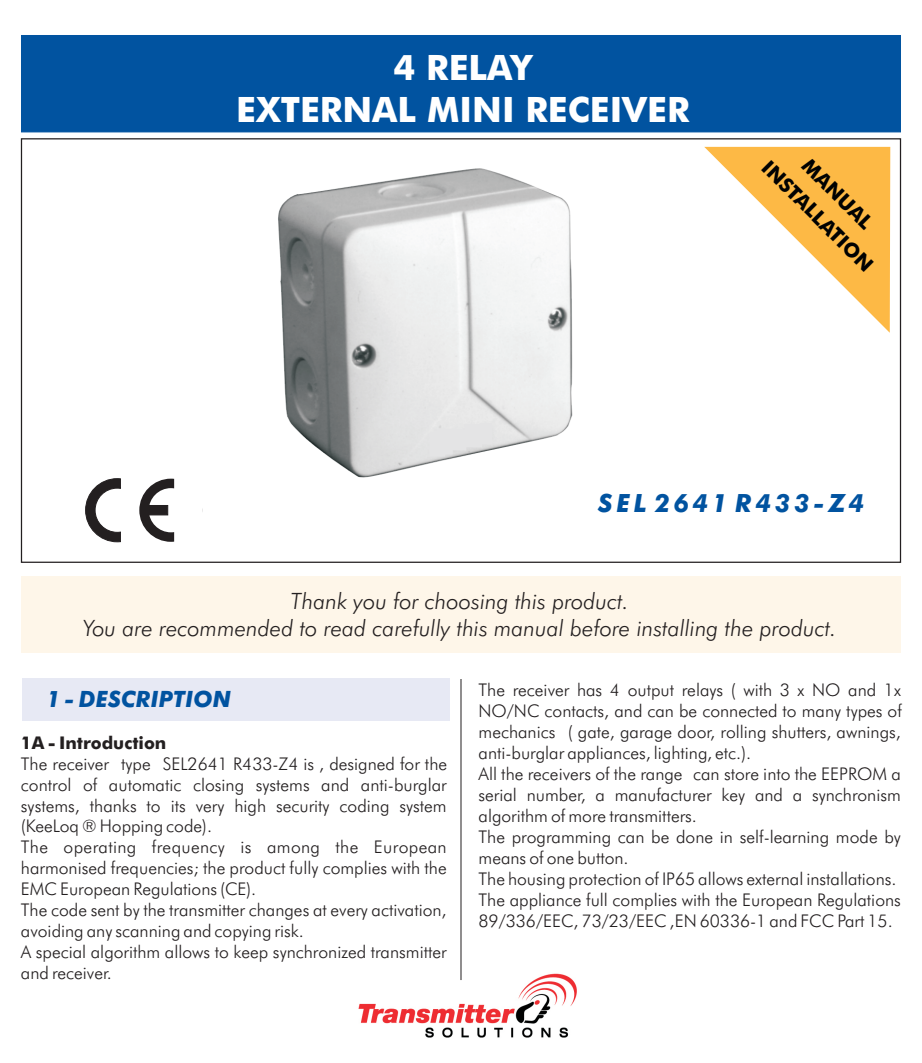
<style>
.page{position:relative;width:922px;height:1063px;background:#fff}
.page>*{position:absolute;margin:0;border:0;box-sizing:border-box;transform-origin:0 0}
.t1{font:500 35px/42px "Futura BT";color:#fff;text-align:center}
.t2{font:italic 500 25.25px "Futura BT";letter-spacing:.155em;color:#0153a0}
.t3{font:italic 300 22.5px/27px "Futura BT";color:#231f20;text-align:center}
.t4{font:italic 500 22.5px "Futura BT";color:#0153a0}
.t5{font:500 20px/29.8px "Futura BT";color:#010202;text-align:center}
.t6{font:300 17.5px/21px "Futura BT";color:#231f20}
.t7{font:500 17.5px "Futura BT";color:#231f20}
</style>
<div class="page">
<img style="left:358px;top:972px;width:219px;height:66px">
<div style="left:22px;top:678px;width:427px;height:42px;background:#e7e9f4"></div>
<div style="left:21px;top:35px;width:879px;height:97px;background:#0153a0"></div>
<svg style="left:704px;top:147px;width:186px;height:186px"></svg>
<svg style="left:85px;top:478px;width:90px;height:64px"></svg>
<div style="left:21px;top:577px;width:879px;height:76px;background:#fef6e9"></div>
<hr style="left:460px;top:679px;width:1px;height:301px;background:#231f20">
<img style="left:278px;top:168px;width:295px;height:310px">
<h1 class="t1" style="left:236px;top:50px;width:454px">4 RELAY<br>EXTERNAL MINI RECEIVER</h1>
<p class="t5" style="left:795px;top:133px;width:149px;rotate:45deg">MANUAL<br>INSTALLATION</p>
<h2 class="t2" style="left:598px;top:493px;width:268px">SEL 2641 R433-Z4</h2>
<p class="t3" style="left:83px;top:590px;width:754px">Thank you for choosing this product.<br>You are recommended to read carefully this manual before installing the product.</p>
<p class="t4" style="left:47px;top:690px;width:186px">1 - DESCRIPTION</p>
<p class="t7" style="left:21px;top:735px;width:147px">1A - Introduction</p>
<p class="t6" style="left:21px;top:754px;width:427px">The receiver type SEL2641 R433-Z4 is , designed for the control of automatic closing systems and anti-burglar systems, thanks to its very high security coding system (KeeLoq ® Hopping code).<br>The operating frequency is among the European harmonised frequencies; the product fully complies with the EMC European Regulations (CE).<br>The code sent by the transmitter changes at every activation, avoiding any scanning and copying risk.<br>A special algorithm allows to keep synchronized transmitter and receiver.</p>
<p class="t6" style="left:478px;top:681px;width:425px">The receiver has 4 output relays ( with 3 x NO and 1x NO/NC contacts, and can be connected to many types of mechanics ( gate, garage door, rolling shutters, awnings, anti-burglar appliances, lighting, etc.).<br>All the receivers of the range can store into the EEPROM a serial number, a manufacturer key and a synchronism algorithm of more transmitters.<br>The programming can be done in self-learning mode by means of one button.<br>The housing protection of IP65 allows external installations.<br>The appliance full complies with the European Regulations 89/336/EEC, 73/23/EEC ,EN 60336-1 and FCC Part 15.</p>
</div>
